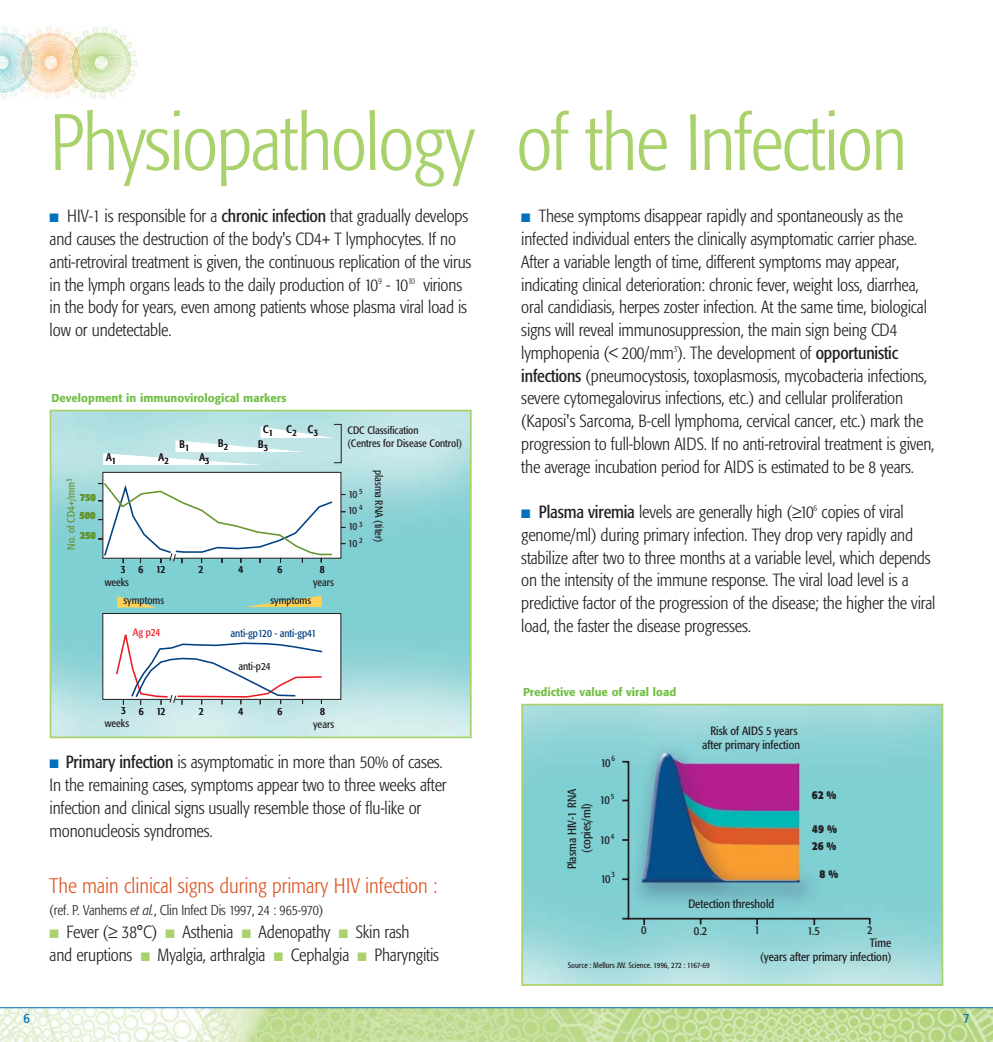
<style>
.page{position:relative;width:993px;height:1042px;background:#fff}
.page>*{position:absolute;margin:0;border:0;box-sizing:border-box;transform-origin:0 0}
.t1{font:300 condensed 78.75px "Formata";letter-spacing:-.02em;color:#aad26c}
.t2{font:300 condensed 21px "Formata";color:#dd5928}
.t3{font:300 condensed 17.5px/22.8px "Formata";letter-spacing:-.01em;color:#231f20}
.t4{font:300 condensed 14px "Formata";letter-spacing:-.01em;color:#231f20}
.t5{font:condensed 14px "Formata";color:#0071bc}
.t6{font:condensed 11.9px/14.3px "Formata";color:#231f20;text-align:center}
.t7{font:700 condensed 11.9px/17.5px "Formata";color:#231f20}
.t8{font:500 11.38px "Formata";color:#71bf44}
.t9{font:condensed 10.67px/12.8px "Formata";color:#231f20}
.t10{font:condensed 10.67px "Formata";color:#004181}
.t11{font:condensed 10.67px "Formata";color:#65952d}
.t12{font:700 condensed 10.67px/19.1px "Formata";color:#65952d;text-align:justify}
.t13{font:condensed 10.67px "Formata";color:#ed1c24}
.t14{font:condensed 7.88px "Formata";color:#231f20}
.s1{color:#0071bc}
.s2{font-weight:400}
.s3{font-style:italic}
.s4{color:#aad26c}
</style>
<div class="page">
<img style="left:0;top:1008px;width:992px;height:34px">
<hr style="left:0;top:1007px;width:992px;height:1px;background:#0071bc">
<img style="left:53px;top:413px;width:415px;height:322px">
<svg style="left:98px;top:471px;width:247px;height:92px"></svg>
<svg style="left:103px;top:427px;width:229px;height:38px"></svg>
<svg style="left:117px;top:596px;width:40px;height:11px"></svg>
<svg style="left:244px;top:595px;width:77px;height:12px"></svg>
<svg style="left:102px;top:613px;width:239px;height:92px"></svg>
<div style="left:50px;top:410px;width:421px;height:328px;border:2px solid #aad26c"></div>
<img style="left:524px;top:707px;width:416px;height:276px">
<svg style="left:620px;top:760px;width:251px;height:167px"></svg>
<div style="left:521px;top:704px;width:422px;height:282px;border:2px solid #aad26c"></div>
<img style="left:0;top:26px;width:137px;height:74px">
<h1 class="t1" style="left:50px;top:110px;width:858px">Physiopathology of the Infection</h1>
<p class="t3" style="left:50px;top:206px;width:423px"><span class="s1">■</span> HIV-1 is responsible for a <span class="s2">chronic infection</span> that gradually develops and causes the destruction of the body's CD4+ T lymphocytes. If no anti-retroviral treatment is given, the continuous replication of the virus in the lymph organs leads to the daily production of 10<sup>9</sup> - 10<sup>10</sup> virions in the body for years, even among patients whose plasma viral load is low or undetectable.</p>
<p class="t8" style="left:51px;top:393px;width:237px">Development in immunovirological markers</p>
<p class="t9" style="left:263px;top:424px;width:56px">C<sub>1</sub> C<sub>2</sub> C<sub>3</sub></p>
<p class="t9" style="left:179px;top:438px;width:12px">B<sub>1</sub></p>
<p class="t9" style="left:218px;top:438px;width:12px">B<sub>2</sub></p>
<p class="t9" style="left:258px;top:439px;width:12px">B<sub>3</sub></p>
<p class="t9" style="left:106px;top:451px;width:12px">A<sub>1</sub></p>
<p class="t9" style="left:159px;top:451px;width:12px">A<sub>2</sub></p>
<p class="t9" style="left:199px;top:452px;width:12px">A<sub>3</sub></p>
<p class="t9" style="left:347px;top:425px;width:116px">CDC Classification<br>(Centres for Disease Control)</p>
<p class="t11" style="left:67px;top:549px;width:73px;rotate:-90deg">No. of CD4+/mm<sup>3</sup></p>
<p class="t14" style="left:359px;top:488px;width:5px">5</p>
<p class="t9" style="left:348px;top:488px;width:11px">10</p>
<p class="t12" style="left:79px;top:488px;width:18px">750<br>500<br>250</p>
<p class="t14" style="left:359px;top:504px;width:5px">4</p>
<p class="t9" style="left:348px;top:505px;width:11px">10</p>
<p class="t14" style="left:359px;top:521px;width:5px">3</p>
<p class="t9" style="left:348px;top:521px;width:11px">10</p>
<p class="t14" style="left:359px;top:537px;width:5px">2</p>
<p class="t9" style="left:348px;top:538px;width:11px">10</p>
<p class="t9" style="left:121px;top:563px;width:6px">3</p>
<p class="t9" style="left:138px;top:563px;width:28px">6 12</p>
<p class="t9" style="left:198px;top:564px;width:6px">2</p>
<p class="t9" style="left:238px;top:563px;width:6px">4</p>
<p class="t9" style="left:277px;top:563px;width:6px">6</p>
<p class="t9" style="left:320px;top:563px;width:6px">8</p>
<p class="t9" style="left:105px;top:576px;width:26px">weeks</p>
<p class="t9" style="left:313px;top:576px;width:22px">years</p>
<p class="t9" style="left:123px;top:594px;width:42px">symptoms</p>
<p class="t9" style="left:270px;top:594px;width:42px">symptoms</p>
<p class="t13" style="left:133px;top:628px;width:29px">Ag p24</p>
<p class="t10" style="left:230px;top:628px;width:87px">anti-gp120 - anti-gp41</p>
<p class="t9" style="left:238px;top:661px;width:34px">anti-p24</p>
<p class="t9" style="left:384px;top:470px;width:74px;rotate:90deg">plasma RNA (titer)</p>
<p class="t9" style="left:121px;top:705px;width:46px">3612</p>
<p class="t9" style="left:199px;top:705px;width:6px">2</p>
<p class="t9" style="left:238px;top:705px;width:6px">4</p>
<p class="t9" style="left:277px;top:705px;width:6px">6</p>
<p class="t9" style="left:320px;top:705px;width:6px">8</p>
<p class="t9" style="left:105px;top:718px;width:26px">weeks</p>
<p class="t9" style="left:313px;top:718px;width:22px">years</p>
<p class="t3" style="left:50px;top:752px;width:398px"><span class="s1">■</span> <span class="s2">Primary infection</span> is asymptomatic in more than 50% of cases.<br>In the remaining cases, symptoms appear two to three weeks after infection and clinical signs usually resemble those of flu-like or mononucleosis syndromes.</p>
<p class="t2" style="left:50px;top:876px;width:389px">The main clinical signs during primary HIV infection :</p>
<p class="t4" style="left:50px;top:905px;width:275px">(ref. P. Vanhems <span class="s3">et al.</span>, Clin Infect Dis 1997, 24 : 965-970)</p>
<p class="t3" style="left:50px;top:922px;width:391px"><span class="s4">■</span> Fever (≥ 38°C) <span class="s4">■</span> Asthenia <span class="s4">■</span> Adenopathy <span class="s4">■</span> Skin rash<br>and eruptions <span class="s4">■</span> Myalgia, arthralgia <span class="s4">■</span> Cephalgia <span class="s4">■</span> Pharyngitis</p>
<p class="t3" style="left:521px;top:206px;width:414px"><span class="s1">■</span> These symptoms disappear rapidly and spontaneously as the infected individual enters the clinically asymptomatic carrier phase.<br>After a variable length of time, different symptoms may appear, indicating clinical deterioration: chronic fever, weight loss, diarrhea, oral candidiasis, herpes zoster infection. At the same time, biological signs will reveal immunosuppression, the main sign being CD4 lymphopenia (&lt; 200/mm<sup>3</sup>). The development of <span class="s2">opportunistic infections</span> (pneumocystosis, toxoplasmosis, mycobacteria infections, severe cytomegalovirus infections, etc.) and cellular proliferation (Kaposi's Sarcoma, B-cell lymphoma, cervical cancer, etc.) mark the progression to full-blown AIDS. If no anti-retroviral treatment is given, the average incubation period for AIDS is estimated to be 8 years.</p>
<p class="t3" style="left:521px;top:502px;width:415px"><span class="s1">■</span> <span class="s2">Plasma viremia</span> levels are generally high (≥10<sup>6</sup> copies of viral genome/ml) during primary infection. They drop very rapidly and stabilize after two to three months at a variable level, which depends on the intensity of the immune response. The viral load level is a predictive factor of the progression of the disease; the higher the viral load, the faster the disease progresses.</p>
<p class="t8" style="left:523px;top:686px;width:155px">Predictive value of viral load</p>
<p class="t6" style="left:702px;top:724px;width:99px">Risk of AIDS 5 years after primary infection</p>
<p class="t6" style="left:600px;top:756px;width:16px">10<sup>6</sup></p>
<p class="t6" style="left:599px;top:794px;width:16px">10<sup>5</sup></p>
<p class="t6" style="left:599px;top:834px;width:16px">10<sup>4</sup></p>
<p class="t6" style="left:600px;top:872px;width:16px">10<sup>3</sup></p>
<p class="t6" style="left:565px;top:869px;width:82px;rotate:-90deg">Plasma HIV-1 RNA (copies/ml)</p>
<p class="t7" style="left:811px;top:787px;width:26px">62 %</p>
<p class="t7" style="left:811px;top:820px;width:27px">49 %<br>26 %</p>
<p class="t7" style="left:819px;top:866px;width:20px">8 %</p>
<p class="t6" style="left:688px;top:897px;width:87px">Detection threshold</p>
<p class="t6" style="left:641px;top:924px;width:7px">0</p>
<p class="t6" style="left:693px;top:924px;width:15px">0.2</p>
<p class="t14" style="left:567px;top:962px;width:143px">Source : Mellors JW. Science. 1996, 272 : 1167-69</p>
<p class="t6" style="left:754px;top:924px;width:7px">1</p>
<p class="t6" style="left:807px;top:924px;width:14px">1.5</p>
<p class="t6" style="left:867px;top:925px;width:26px;line-height:12.4px;text-align:left">2<br>Time</p>
<p class="t6" style="left:759px;top:950px;width:133px">(years after primary infection)</p>
<p class="t5" style="left:23px;top:1012px;width:8px">6</p>
<p class="t5" style="left:962px;top:1012px;width:8px">7</p>
</div>
